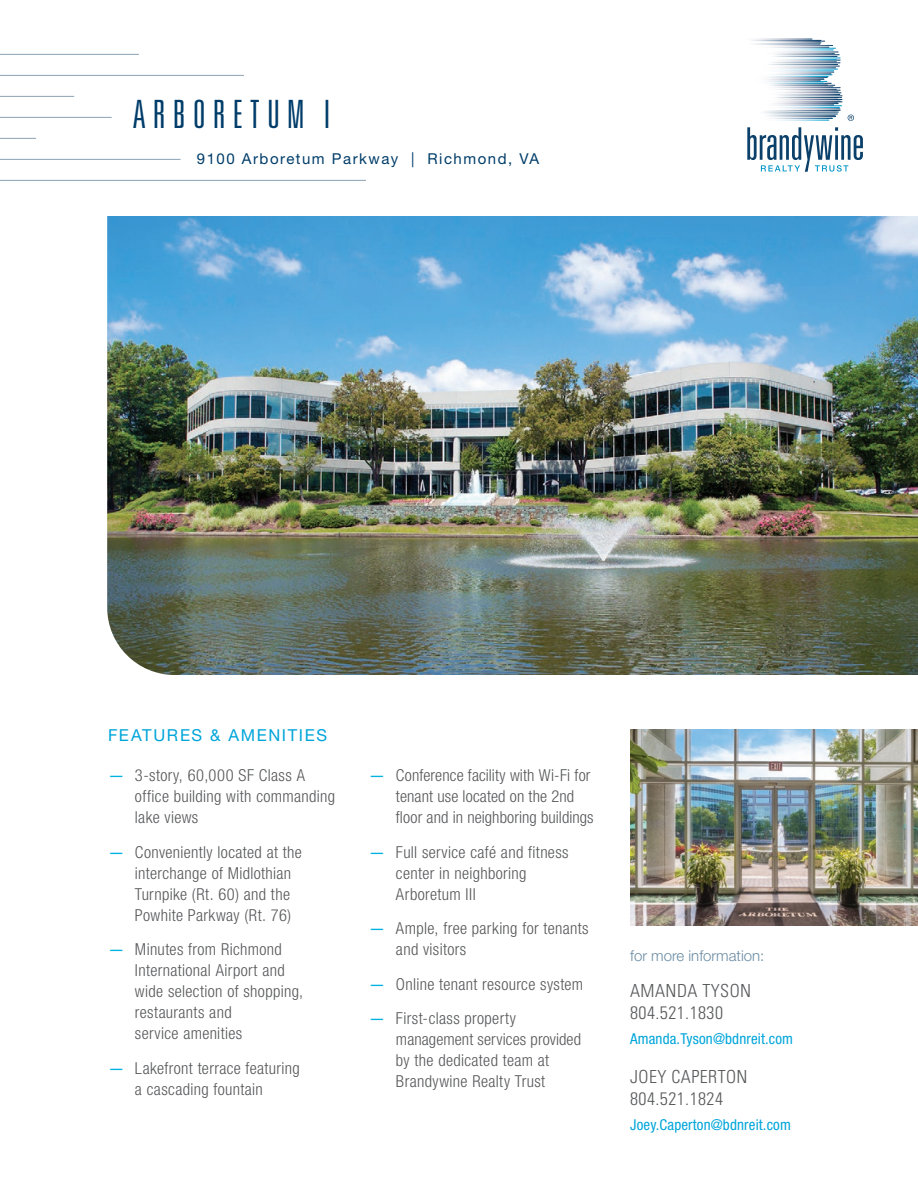
<style>
.page{position:relative;width:918px;height:1188px;background:#fff}
.page>*{position:absolute;margin:0;border:0;box-sizing:border-box;transform-origin:0 0}
.t1{font:300 ultra-condensed 39px "Univers LT Std";letter-spacing:.18em;color:#003d6a}
.t2{font:300 condensed 18px/21.6px "Univers LT Std";letter-spacing:.025em;color:#57585a}
.t3{font:300 condensed 16.5px/21px "Helvetica Neue LT Std";letter-spacing:.02em;color:#57585a}
.t4{font:16.5px "Helvetica Neue LT Std";letter-spacing:.1em;color:#00a5da}
.t5{font:condensed 15px "Helvetica Neue LT Std";letter-spacing:.01em;color:#00a5da}
.t6{font:15px "Helvetica Neue LT Std";letter-spacing:.1em;color:#003d6a}
.t7{font:300 15px "Helvetica Neue LT Std";color:#6b8ca3}
.s1{font-weight:400;font-stretch:normal;color:#00b2e1}
</style>
<div class="page">
<svg style="left:747px;top:127px;width:116px;height:45px"></svg>
<svg style="left:752px;top:39px;width:102px;height:82px"></svg>
<hr style="left:0;top:159px;width:181px;height:1px;background:#8aa2b6">
<hr style="left:0;top:117px;width:112px;height:1px;background:#8aa2b6">
<hr style="left:0;top:180px;width:366px;height:1px;background:#8aa2b6">
<hr style="left:0;top:138px;width:36px;height:1px;background:#8aa2b6">
<hr style="left:0;top:96px;width:74px;height:1px;background:#8aa2b6">
<hr style="left:0;top:54px;width:139px;height:1px;background:#8aa2b6">
<hr style="left:0;top:75px;width:244px;height:1px;background:#8aa2b6">
<img style="left:630px;top:729px;width:288px;height:196px">
<img style="left:107px;top:216px;width:811px;height:459px">
<h1 class="t1" style="left:133px;top:94px;width:199px">ARBORETUM I</h1>
<p class="t6" style="left:197px;top:150px;width:344px">9100 Arboretum Parkway | Richmond, VA</p>
<p class="t4" style="left:108px;top:725px;width:221px">FEATURES &amp; AMENITIES</p>
<p class="t3" style="left:135px;top:765px;width:202px;text-indent:-27px"><span class="s1">—</span> 3-story, 60,000 SF Class A office building with commanding lake views</p>
<p class="t3" style="left:135px;top:841px;width:168px;text-indent:-27px"><span class="s1">—</span> Conveniently located at the interchange of Midlothian<br>Turnpike (Rt. 60) and the<br>Powhite Parkway (Rt. 76)</p>
<p class="t3" style="left:135px;top:939px;width:170px;text-indent:-27px"><span class="s1">—</span> Minutes from Richmond<br>International Airport and wide selection of shopping, restaurants and<br>service amenities</p>
<p class="t3" style="left:135px;top:1057px;width:166px;text-indent:-27px"><span class="s1">—</span> Lakefront terrace featuring a cascading fountain</p>
<p class="t3" style="left:396px;top:765px;width:199px;text-indent:-27px"><span class="s1">—</span> Conference facility with Wi-Fi for tenant use located on the 2nd floor and in neighboring buildings</p>
<p class="t3" style="left:396px;top:841px;width:174px;text-indent:-27px"><span class="s1">—</span> Full service café and fitness center in neighboring<br>Arboretum III</p>
<p class="t3" style="left:396px;top:918px;width:194px;text-indent:-27px"><span class="s1">—</span> Ample, free parking for tenants and visitors</p>
<p class="t3" style="left:369px;top:973px;width:216px"><span class="s1">—</span> Online tenant resource system</p>
<p class="t3" style="left:396px;top:1008px;width:187px;text-indent:-27px"><span class="s1">—</span> First-class property management services provided by the dedicated team at<br>Brandywine Realty Trust</p>
<p class="t7" style="left:630px;top:946px;width:136px">for more information:</p>
<p class="t2" style="left:630px;top:980px;width:122px">AMANDA TYSON<br>804.521.1830</p>
<p class="t5" style="left:630px;top:1030px;width:164px">Amanda.Tyson@bdnreit.com</p>
<p class="t2" style="left:630px;top:1066px;width:119px">JOEY CAPERTON<br>804.521.1824</p>
<p class="t5" style="left:630px;top:1116px;width:162px">Joey.Caperton@bdnreit.com</p>
</div>
